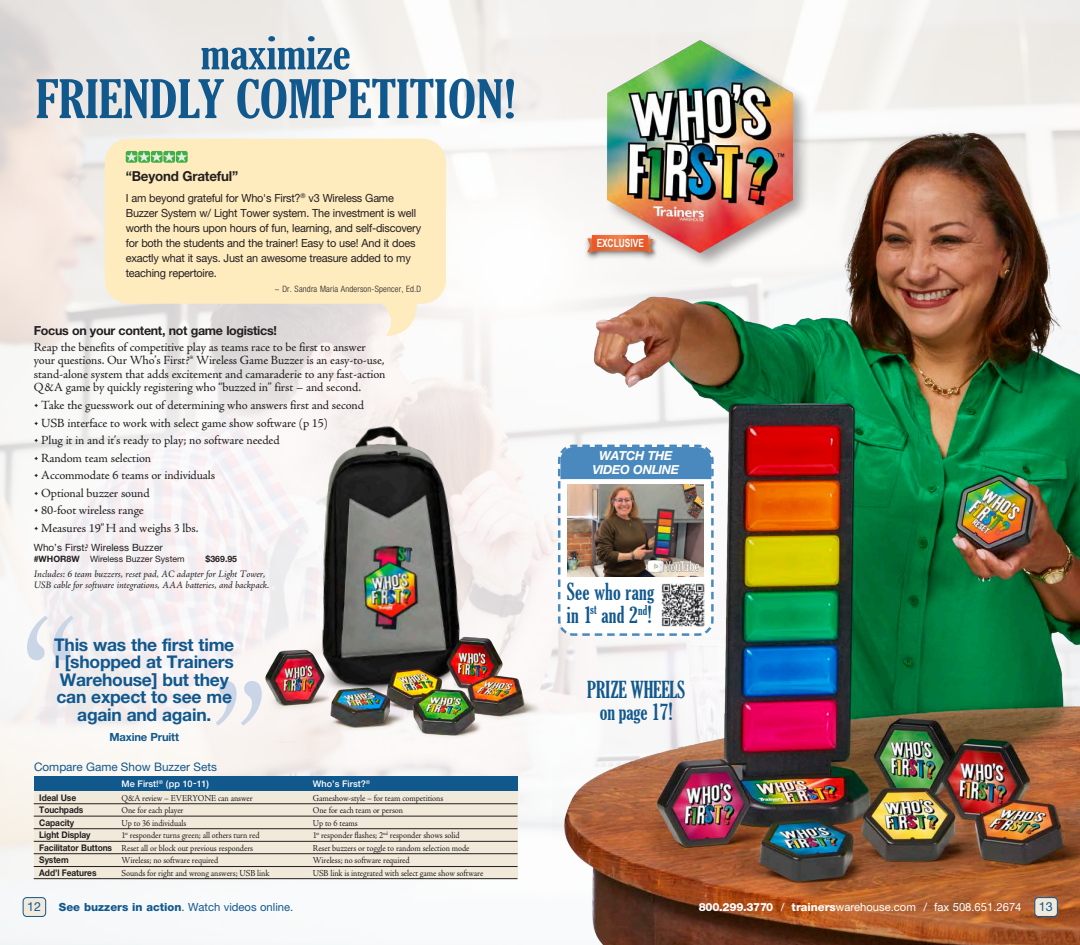
<style>
.page{position:relative;width:1080px;height:945px;background:#fff}
.page>*{position:absolute;margin:0;border:0;box-sizing:border-box;transform-origin:0 0}
.Spread_Header{font:extra-condensed 51.25px "Gloucester";color:#11588d;scale:1.25 1}
.Spread_Header-2{font:extra-condensed 46.25px "Gloucester";color:#11588d;scale:1.25 1}
.Callout_Reversed{font:extra-condensed 22.5px/22.5px "Gloucester";letter-spacing:.01em;color:#11588d}
.Body_Copy{font:extra-condensed 22.5px/22.5px "Gloucester";letter-spacing:-.01em;color:#11588d;text-align:center}
.Product_Heads{font:700 17.5px/17.5px "Helvetica Neue LT Pro";letter-spacing:-.015em;color:#11588d;text-align:center}
.Tip_Body{font:700 13.75px "Helvetica Neue LT Pro";letter-spacing:-.015em;color:#231f20}
.Body_Copy-2{font:12.5px/13.1px "Adobe Jenson Pro";letter-spacing:-.01em;color:#231f20}
.Product_Heads-2{font:700 12.5px "Helvetica Neue LT Pro";letter-spacing:-.025em;color:#231f20}
.Callout_Reversed-2{font:italic 700 12.5px "Helvetica Neue LT Pro";letter-spacing:-.025em;color:#fff}
.Page__s{font:12.5px "Helvetica Neue LT Pro";color:#11588d}
.t1{font:11.75px "Helvetica Neue LT Pro";color:#11588d}
.Tip_Body-2{font:11.25px/15px "Helvetica Neue LT Pro";letter-spacing:-.02em;color:#231f20}
.t2{font:11.25px "Helvetica Neue LT Pro";color:#fff}
.t3{font:11.25px "Helvetica Neue LT Pro";color:#11588d}
.Product_Heads-3{font:700 11.25px "Helvetica Neue LT Pro";letter-spacing:-.015em;color:#11588d}
.t4{font:700 11.25px "Arial Narrow";color:#fff;scale:.91 1}
.Body_Copy-3{font:italic 10px/11.2px "Adobe Jenson Pro";letter-spacing:-.01em;color:#231f20}
.t5{font:10px "Helvetica Neue LT Pro";color:#231f20}
.Body_Copy-4{font:9.12px "Adobe Jenson Pro";letter-spacing:-.01em;color:#231f20;scale:.92 1}
.Body_Copy-5{font:700 9.12px "Helvetica Neue LT Pro";letter-spacing:-.01em;color:#231f20;scale:.92 1}
.Body_Copy-6{font:500 9.12px "Helvetica Neue LT Pro";color:#fff}
.Tip_Body-3{font:300 condensed 8.75px "Helvetica Neue LT Pro";letter-spacing:.02em;color:#231f20}
.t6{font:8.75px "Helvetica Neue LT Pro";color:#231f20}
.t7{font:700 8.75px "Helvetica Neue LT Pro";color:#231f20}
.s1{font-family:"Adobe Jenson Pro";font-size:11.25px}
.s2{font-weight:700}
.s3{font-family:"Helvetica Neue LT Pro";font-weight:700}
.s4{font-weight:800}
</style>
<div class="page">
<img style="left:553px;top:105px;width:527px;height:840px">
<div style="left:34px;top:791px;width:484px;height:88px;background:#f1eadb"></div>
<div style="left:34px;top:776px;width:484px;height:15px;background:#11588d"></div>
<hr style="left:34px;top:803px;width:484px;height:1px;background:#231f20">
<hr style="left:34px;top:816px;width:484px;height:1px;background:#231f20">
<hr style="left:34px;top:828px;width:484px;height:1px;background:#231f20">
<hr style="left:34px;top:841px;width:484px;height:1px;background:#231f20">
<hr style="left:34px;top:853px;width:484px;height:1px;background:#231f20">
<hr style="left:34px;top:866px;width:484px;height:1px;background:#231f20">
<hr style="left:34px;top:878px;width:484px;height:1px;background:#231f20">
<div style="left:105px;top:139px;width:341px;height:165px;background:#feebbe;border-radius:24px"></div>
<div style="left:126px;top:151px;width:11px;height:12px;background:#74be69;border-radius:2px"></div>
<svg style="left:176px;top:151px;width:12px;height:12px"></svg>
<svg style="left:126px;top:151px;width:61px;height:11px"></svg>
<svg style="left:379px;top:304px;width:38px;height:32px"></svg>
<svg style="left:27px;top:616px;width:47px;height:44px"></svg>
<svg style="left:216px;top:681px;width:40px;height:45px"></svg>
<div style="left:605px;top:38px;width:206px;height:233px;background:#231f20;opacity:.4"></div>
<img style="left:608px;top:40px;width:184px;height:213px">
<img style="left:248px;top:416px;width:246px;height:290px">
<img style="left:256px;top:632px;width:293px;height:115px">
<img style="left:259px;top:632px;width:276px;height:105px">
<svg style="left:557px;top:443px;width:158px;height:194px"></svg>
<img style="left:567px;top:485px;width:136px;height:92px">
<img style="left:646px;top:559px;width:53px;height:13px">
<img style="left:662px;top:584px;width:42px;height:42px">
<div style="left:583px;top:233px;width:78px;height:31px;background:#f8f7f6"></div>
<img style="left:579px;top:233px;width:4px;height:30px">
<img style="left:657px;top:233px;width:5px;height:30px">
<img style="left:584px;top:230px;width:73px;height:25px">
<img style="left:585px;top:232px;width:71px;height:27px">
<div style="left:23px;top:898px;width:23px;height:18px;background:#f1eadc;border-radius:4px"></div>
<div style="left:23px;top:897px;width:23px;height:20px;border:1px solid #11588d;border-radius:4px"></div>
<div style="left:1035px;top:898px;width:22px;height:18px;background:#f1eadc;border-radius:4px"></div>
<div style="left:1034px;top:897px;width:24px;height:20px;border:1px solid #11588d;border-radius:4px"></div>
<p class="Spread_Header-2" style="left:201px;top:26px;width:122px">maximize</p>
<p class="Spread_Header" style="left:36px;top:70px;width:385px">FRIENDLY COMPETITION!</p>
<p class="Tip_Body" style="left:126px;top:168px;width:114px">“Beyond Grateful”</p>
<p class="Tip_Body-2" style="left:126px;top:190px;width:297px">I am beyond grateful for Who's First?<sup>®</sup> v3 Wireless Game Buzzer System w/ Light Tower system. The investment is well worth the hours upon hours of fun, learning, and self-discovery for both the students and the trainer! Easy to use! And it does exactly what it says. Just an awesome treasure added to my teaching repertoire.</p>
<p class="Tip_Body-3" style="left:274px;top:283px;width:148px">~ Dr. Sandra Maria Anderson-Spencer, Ed.D</p>
<p class="Product_Heads-2" style="left:34px;top:322px;width:245px">Focus on your content, not game logistics!</p>
<p class="Body_Copy-2" style="left:34px;top:341px;width:353px">Reap the benefits of competitive play as teams race to be first to answer your questions. Our Who’s First?® Wireless Game Buzzer is an easy-to-use, stand-alone system that adds excitement and camaraderie to any fast-action Q&amp;A game by quickly registering who “buzzed in” first – and second.</p>
<p class="Body_Copy-2" style="left:34px;top:399px;width:332px">• Take the guesswork out of determining who answers first and second</p>
<p class="Body_Copy-2" style="left:34px;top:417px;width:296px">• USB interface to work with select game show software (p 15)</p>
<p class="Body_Copy-2" style="left:34px;top:434px;width:248px">• Plug it in and it’s ready to play; no software needed</p>
<p class="Body_Copy-2" style="left:34px;top:452px;width:119px">• Random team selection</p>
<p class="Body_Copy-2" style="left:34px;top:469px;width:183px">• Accommodate 6 teams or individuals</p>
<p class="Body_Copy-2" style="left:34px;top:487px;width:118px">• Optional buzzer sound</p>
<p class="Body_Copy-2" style="left:34px;top:504px;width:112px">• 80-foot wireless range</p>
<p class="Body_Copy-2" style="left:34px;top:522px;width:166px">• Measures 19" H and weighs 3 lbs.</p>
<p class="t5" style="left:34px;top:541px;width:131px">Who’s First<span class="s1">?</span> Wireless Buzzer</p>
<p class="t6" style="left:34px;top:554px;width:152px"><span class="s2">#WHOR8W</span> Wireless Buzzer System</p>
<p class="t7" style="left:206px;top:553px;width:33px">$369.95</p>
<p class="Body_Copy-3" style="left:34px;top:569px;width:237px">Includes: 6 team buzzers, reset pad, AC adapter for Light Tower,<br>USB cable for software integrations, AAA batteries, and backpack.</p>
<p class="Product_Heads" style="left:54px;top:636px;width:182px">This was the first time<br>I [shopped at Trainers<br>Warehouse] but they can expect to see me again and again.</p>
<p class="Product_Heads-3" style="left:110px;top:730px;width:71px">Maxine Pruitt</p>
<p class="t1" style="left:34px;top:760px;width:184px">Compare Game Show Buzzer Sets</p>
<p class="Body_Copy-6" style="left:122px;top:778px;width:89px">Me First!<sup>®</sup> (pp 10-11)</p>
<p class="Body_Copy-6" style="left:313px;top:778px;width:59px">Who’s First?<sup>®</sup></p>
<p class="Body_Copy-5" style="left:39px;top:792px;width:42px">Ideal Use</p>
<p class="Body_Copy-4" style="left:122px;top:793px;width:144px">Q&amp;A review – EVERYONE can answer</p>
<p class="Body_Copy-4" style="left:313px;top:793px;width:143px">Gameshow-style – for team competitions</p>
<p class="Body_Copy-5" style="left:39px;top:804px;width:49px">Touchpads</p>
<p class="Body_Copy-4" style="left:122px;top:805px;width:69px">One for each player</p>
<p class="Body_Copy-4" style="left:313px;top:805px;width:100px">One for each team or person</p>
<p class="Body_Copy-5" style="left:39px;top:817px;width:39px">Capacity</p>
<p class="Body_Copy-4" style="left:122px;top:818px;width:72px">Up to 36 individuals</p>
<p class="Body_Copy-4" style="left:313px;top:818px;width:50px">Up to 6 teams</p>
<p class="Body_Copy-5" style="left:39px;top:829px;width:57px">Light Display</p>
<p class="Body_Copy-4" style="left:122px;top:830px;width:152px">1<sup>st</sup> responder turns green; all others turn red</p>
<p class="Body_Copy-4" style="left:313px;top:830px;width:161px">1<sup>st</sup> responder flashes; 2<sup>nd</sup> responder shows solid</p>
<p class="Body_Copy-4" style="left:39px;top:843px;width:234px"><span class="s3">Facilitator Buttons</span> Reset all or block out previous responders</p>
<p class="Body_Copy-4" style="left:313px;top:843px;width:172px">Reset buzzers or toggle to random selection mode</p>
<p class="Body_Copy-5" style="left:39px;top:854px;width:33px">System</p>
<p class="Body_Copy-4" style="left:122px;top:855px;width:107px">Wireless; no software required</p>
<p class="Body_Copy-4" style="left:313px;top:855px;width:107px">Wireless; no software required</p>
<p class="Body_Copy-5" style="left:39px;top:867px;width:64px">Add’l Features</p>
<p class="Body_Copy-4" style="left:122px;top:868px;width:162px">Sounds for right and wrong answers; USB link</p>
<p class="Body_Copy-4" style="left:313px;top:868px;width:187px">USB link is integrated with select game show software</p>
<p class="t4" style="left:597px;top:234px;width:54px">EXCLUSIVE</p>
<p class="Callout_Reversed-2" style="left:599px;top:448px;width:75px">WATCH THE</p>
<p class="Callout_Reversed-2" style="left:592px;top:462px;width:88px">VIDEO ONLINE</p>
<p class="Callout_Reversed" style="left:567px;top:581px;width:89px">See who rang in 1<sup>st</sup> and 2<sup>nd</sup>!</p>
<p class="Body_Copy" style="left:587px;top:678px;width:99px">PRIZE WHEELS on page 17!</p>
<p class="Page__s" style="left:27px;top:899px;width:15px">12</p>
<p class="t2" style="left:699px;top:900px;width:324px"><span class="s4">800.299.3770</span> / <span class="s4">trainers</span>warehouse.com / fax 508.651.2674</p>
<p class="Page__s" style="left:1039px;top:899px;width:15px">13</p>
<p class="t3" style="left:59px;top:900px;width:236px"><span class="s4">See buzzers in action</span>. Watch videos online.</p>
</div>
